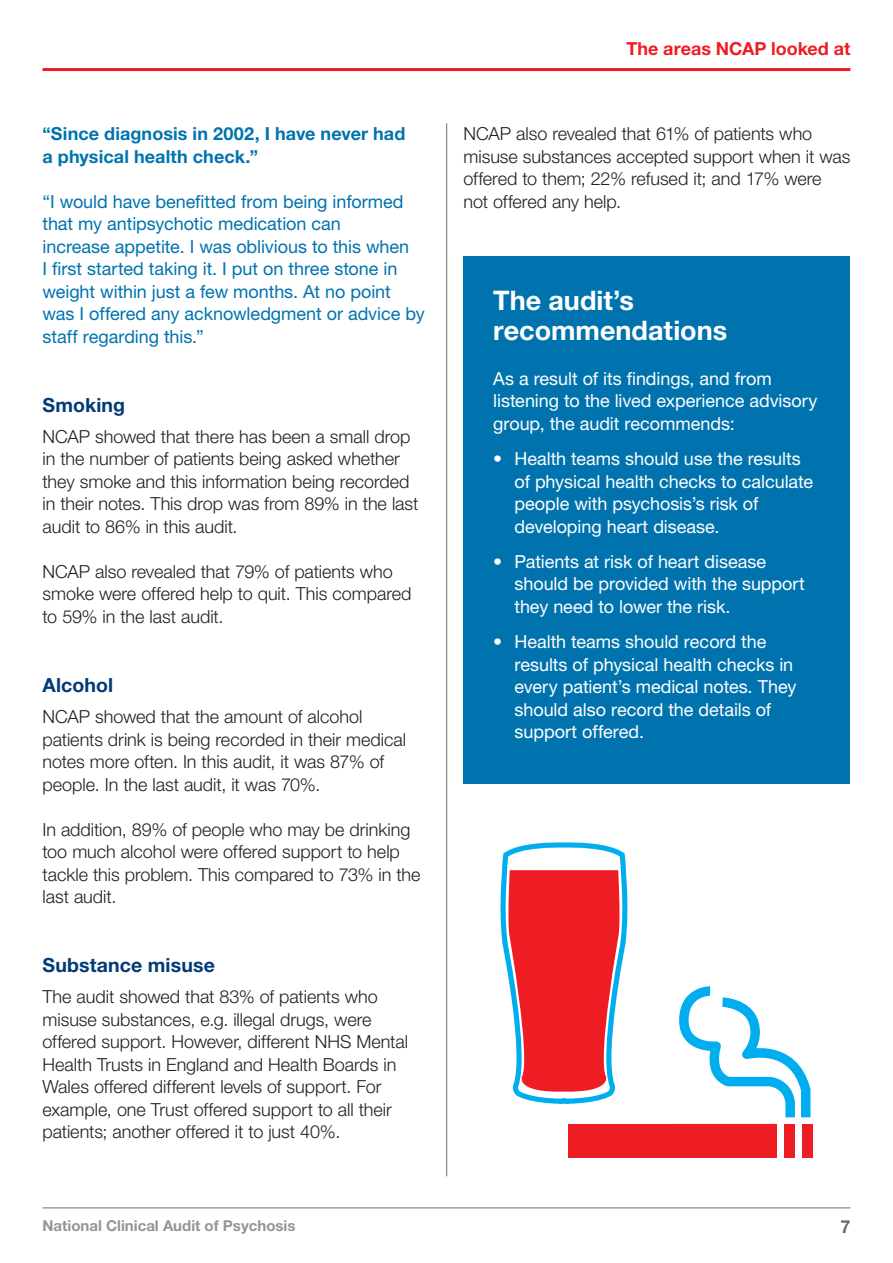
<style>
.page{position:relative;width:893px;height:1263px;background:#fff}
.page>*{position:absolute;margin:0;border:0;box-sizing:border-box;transform-origin:0 0}
.t1{font:700 27px/30px "Helvetica Neue LT Pro";color:#fff}
.t2{font:700 19.5px "Helvetica Neue LT Pro";letter-spacing:.005em;color:#013b77}
.t3{font:300 18px/22.5px "Helvetica Neue LT Pro";color:#231f20}
.t4{font:18px/22.5px "Helvetica Neue LT Pro";letter-spacing:-.005em;color:#fff}
.t5{font:18px/22.5px "Helvetica Neue LT Pro";letter-spacing:-.005em;color:#0073ae}
.t6{font:700 18px/22.5px "Helvetica Neue LT Pro";letter-spacing:.005em;color:#0073ae}
.t7{font:700 18px "Helvetica Neue LT Pro";color:#ee1d23}
.t8{font:700 18px "Helvetica Neue LT Pro";color:#6c6d70}
.t9{font:700 15px "Helvetica Neue LT Pro";color:#939598}
</style>
<div class="page">
<hr style="left:43px;top:68px;width:807px;height:3px;background:#ee1d23">
<hr style="left:43px;top:1207px;width:807px;height:1px;background:#6c6d70">
<div style="left:463px;top:257px;width:387px;height:527px;background:#0073ae"></div>
<hr style="left:446px;top:123px;width:1px;height:1053px;background:#6c6d70">
<div style="left:568px;top:1124px;width:208px;height:33px;background:#ee1d23"></div>
<svg style="left:500px;top:842px;width:128px;height:262px"></svg>
<svg style="left:670px;top:986px;width:143px;height:171px"></svg>
<p class="t6" style="left:43px;top:122px;width:364px">“Since diagnosis in 2002, I have never had a physical health check.”</p>
<p class="t5" style="left:43px;top:190px;width:384px">“I would have benefitted from being informed that my antipsychotic medication can<br>increase appetite. I was oblivious to this when<br>I first started taking it. I put on three stone in weight within just a few months. At no point was I offered any acknowledgment or advice by staff regarding this.”</p>
<p class="t2" style="left:43px;top:393px;width:84px">Smoking</p>
<p class="t3" style="left:43px;top:425px;width:377px">NCAP showed that there has been a small drop in the number of patients being asked whether they smoke and this information being recorded in their notes. This drop was from 89% in the last audit to 86% in this audit.</p>
<p class="t3" style="left:43px;top:560px;width:371px">NCAP also revealed that 79% of patients who smoke were offered help to quit. This compared to 59% in the last audit.</p>
<p class="t2" style="left:43px;top:673px;width:72px">Alcohol</p>
<p class="t3" style="left:43px;top:705px;width:365px">NCAP showed that the amount of alcohol patients drink is being recorded in their medical notes more often. In this audit, it was 87% of people. In the last audit, it was 70%.</p>
<p class="t3" style="left:43px;top:817px;width:379px">In addition, 89% of people who may be drinking too much alcohol were offered support to help tackle this problem. This compared to 73% in the last audit.</p>
<p class="t2" style="left:43px;top:953px;width:174px">Substance misuse</p>
<p class="t3" style="left:43px;top:985px;width:367px">The audit showed that 83% of patients who misuse substances, e.g. illegal drugs, were offered support. However, different NHS Mental Health Trusts in England and Health Boards in Wales offered different levels of support. For example, one Trust offered support to all their patients; another offered it to just 40%.</p>
<p class="t7" style="left:626px;top:38px;width:226px">The areas NCAP looked at</p>
<p class="t3" style="left:463px;top:122px;width:388px">NCAP also revealed that 61% of patients who misuse substances accepted support when it was offered to them; 22% refused it; and 17% were not offered any help.</p>
<h1 class="t1" style="left:493px;top:285px;width:235px">The audit’s recommendations</h1>
<p class="t4" style="left:493px;top:367px;width:326px">As a result of its findings, and from listening to the lived experience advisory group, the audit recommends:</p>
<p class="t4" style="left:514px;top:447px;width:300px;text-indent:-21px">• Health teams should use the results of physical health checks to calculate people with psychosis’s risk of developing heart disease.</p>
<p class="t4" style="left:514px;top:550px;width:292px;text-indent:-21px">• Patients at risk of heart disease should be provided with the support they need to lower the risk.</p>
<p class="t4" style="left:514px;top:630px;width:283px;text-indent:-21px">• Health teams should record the results of physical health checks in every patient’s medical notes. They should also record the details of support offered.</p>
<p class="t9" style="left:43px;top:1216px;width:254px">National Clinical Audit of Psychosis</p>
<p class="t8" style="left:840px;top:1216px;width:12px">7</p>
</div>
